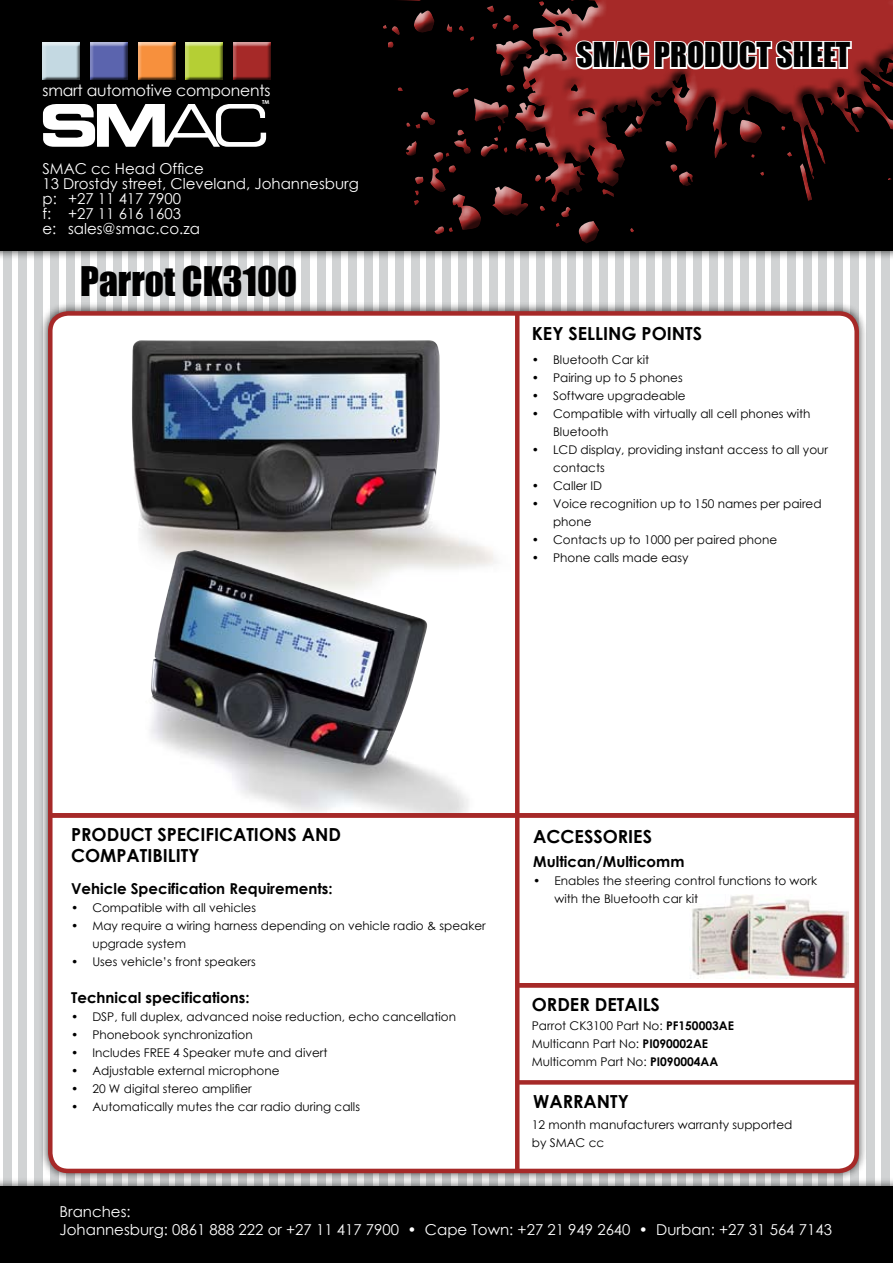
<style>
.page{position:relative;width:893px;height:1263px;background:#fff}
.page>*{position:absolute;margin:0;border:0;box-sizing:border-box;transform-origin:0 0}
.t1{font:37.5px "Impact";color:#000}
.t2{font:31.5px "Impact";color:#000}
.t3{font:700 18px/21.6px "Century Gothic";color:#000}
.t4{font:15.6px "Century Gothic";letter-spacing:-.015em;color:#fff}
.t5{font:15px/15px "Century Gothic";color:#fff}
.t6{font:700 15px "Century Gothic";color:#000}
.t7{font:12px/18px "Century Gothic";color:#000}
.t8{font:700 5.55px "Century Gothic";color:#fff}
.s1{font-weight:700}
</style>
<div class="page">
<div style="left:223px;top:251px;width:8px;height:1012px;background:#d1d3d4"></div>
<div style="left:536px;top:251px;width:9px;height:1012px;background:#d1d3d4"></div>
<div style="left:850px;top:251px;width:9px;height:1012px;background:#d1d3d4"></div>
<div style="left:66px;top:251px;width:8px;height:1012px;background:#d1d3d4"></div>
<div style="left:379px;top:251px;width:9px;height:1012px;background:#d1d3d4"></div>
<div style="left:693px;top:251px;width:9px;height:1012px;background:#d1d3d4"></div>
<div style="left:301px;top:251px;width:9px;height:1012px;background:#d1d3d4"></div>
<div style="left:615px;top:251px;width:8px;height:1012px;background:#d1d3d4"></div>
<div style="left:144px;top:251px;width:9px;height:1012px;background:#d1d3d4"></div>
<div style="left:458px;top:251px;width:8px;height:1012px;background:#d1d3d4"></div>
<div style="left:772px;top:251px;width:8px;height:1012px;background:#d1d3d4"></div>
<div style="left:238px;top:251px;width:9px;height:1012px;background:#d1d3d4"></div>
<div style="left:552px;top:251px;width:9px;height:1012px;background:#d1d3d4"></div>
<div style="left:866px;top:251px;width:8px;height:1012px;background:#d1d3d4"></div>
<div style="left:81px;top:251px;width:9px;height:1012px;background:#d1d3d4"></div>
<div style="left:395px;top:251px;width:9px;height:1012px;background:#d1d3d4"></div>
<div style="left:709px;top:251px;width:8px;height:1012px;background:#d1d3d4"></div>
<div style="left:3px;top:251px;width:9px;height:1012px;background:#d1d3d4"></div>
<div style="left:317px;top:251px;width:8px;height:1012px;background:#d1d3d4"></div>
<div style="left:630px;top:251px;width:9px;height:1012px;background:#d1d3d4"></div>
<div style="left:160px;top:251px;width:8px;height:1012px;background:#d1d3d4"></div>
<div style="left:473px;top:251px;width:9px;height:1012px;background:#d1d3d4"></div>
<div style="left:787px;top:251px;width:9px;height:1012px;background:#d1d3d4"></div>
<div style="left:254px;top:251px;width:9px;height:1012px;background:#d1d3d4"></div>
<div style="left:568px;top:251px;width:8px;height:1012px;background:#d1d3d4"></div>
<div style="left:881px;top:251px;width:9px;height:1012px;background:#d1d3d4"></div>
<div style="left:97px;top:251px;width:9px;height:1012px;background:#d1d3d4"></div>
<div style="left:411px;top:251px;width:8px;height:1012px;background:#d1d3d4"></div>
<div style="left:724px;top:251px;width:9px;height:1012px;background:#d1d3d4"></div>
<div style="left:19px;top:251px;width:8px;height:1012px;background:#d1d3d4"></div>
<div style="left:332px;top:251px;width:9px;height:1012px;background:#d1d3d4"></div>
<div style="left:646px;top:251px;width:9px;height:1012px;background:#d1d3d4"></div>
<div style="left:175px;top:251px;width:9px;height:1012px;background:#d1d3d4"></div>
<div style="left:489px;top:251px;width:9px;height:1012px;background:#d1d3d4"></div>
<div style="left:803px;top:251px;width:9px;height:1012px;background:#d1d3d4"></div>
<div style="left:270px;top:251px;width:8px;height:1012px;background:#d1d3d4"></div>
<div style="left:583px;top:251px;width:9px;height:1012px;background:#d1d3d4"></div>
<div style="left:113px;top:251px;width:8px;height:1012px;background:#d1d3d4"></div>
<div style="left:426px;top:251px;width:9px;height:1012px;background:#d1d3d4"></div>
<div style="left:740px;top:251px;width:9px;height:1012px;background:#d1d3d4"></div>
<div style="left:34px;top:251px;width:9px;height:1012px;background:#d1d3d4"></div>
<div style="left:348px;top:251px;width:9px;height:1012px;background:#d1d3d4"></div>
<div style="left:662px;top:251px;width:8px;height:1012px;background:#d1d3d4"></div>
<div style="left:191px;top:251px;width:9px;height:1012px;background:#d1d3d4"></div>
<div style="left:505px;top:251px;width:9px;height:1012px;background:#d1d3d4"></div>
<div style="left:819px;top:251px;width:8px;height:1012px;background:#d1d3d4"></div>
<div style="left:285px;top:251px;width:9px;height:1012px;background:#d1d3d4"></div>
<div style="left:599px;top:251px;width:9px;height:1012px;background:#d1d3d4"></div>
<div style="left:128px;top:251px;width:9px;height:1012px;background:#d1d3d4"></div>
<div style="left:442px;top:251px;width:9px;height:1012px;background:#d1d3d4"></div>
<div style="left:756px;top:251px;width:9px;height:1012px;background:#d1d3d4"></div>
<div style="left:50px;top:251px;width:9px;height:1012px;background:#d1d3d4"></div>
<div style="left:364px;top:251px;width:8px;height:1012px;background:#d1d3d4"></div>
<div style="left:677px;top:251px;width:9px;height:1012px;background:#d1d3d4"></div>
<div style="left:207px;top:251px;width:9px;height:1012px;background:#d1d3d4"></div>
<div style="left:521px;top:251px;width:8px;height:1012px;background:#d1d3d4"></div>
<div style="left:834px;top:251px;width:9px;height:1012px;background:#d1d3d4"></div>
<div style="left:39px;top:302px;width:835px;height:887px;background:#000;opacity:.75"></div>
<div style="left:50px;top:313px;width:807px;height:858px;background:#fff;border-radius:18px"></div>
<div style="left:48px;top:311px;width:811px;height:862px;border:4px solid #a62928;border-radius:18px"></div>
<div style="left:0;top:0;width:893px;height:267px;background:#000;opacity:.75"></div>
<div style="left:0;top:0;width:893px;height:251px;background:#000"></div>
<div style="left:0;top:1177px;width:893px;height:86px;background:#000;opacity:.75"></div>
<div style="left:0;top:1186px;width:893px;height:77px;background:#000"></div>
<svg style="left:43px;top:104px;width:223px;height:43px"></svg>
<div style="left:41px;top:41px;width:40px;height:39px;background:#000;opacity:.75"></div>
<div style="left:88px;top:41px;width:41px;height:39px;background:#000;opacity:.75"></div>
<div style="left:136px;top:41px;width:40px;height:39px;background:#000;opacity:.75"></div>
<div style="left:184px;top:41px;width:40px;height:39px;background:#000;opacity:.75"></div>
<div style="left:231px;top:41px;width:41px;height:39px;background:#000;opacity:.75"></div>
<div style="left:380px;top:0;width:513px;height:244px;background:#000;opacity:.75"></div>
<svg style="left:573px;top:6px;width:280px;height:70px;background:#ba5e5d"></svg>
<img style="left:132px;top:340px;width:388px;height:264px">
<img style="left:132px;top:550px;width:350px;height:263px">
<hr style="left:515px;top:314px;width:4px;height:856px;background:#a62928">
<hr style="left:517px;top:983px;width:340px;height:4px;background:#a62928">
<div style="left:517px;top:1080px;width:340px;height:5px;background:#a62928"></div>
<div style="left:50px;top:813px;width:807px;height:5px;background:#a62928"></div>
<img style="left:692px;top:895px;width:156px;height:83px">
<h3 class="t4" style="left:43px;top:80px;width:230px">smart automotive components</h3>
<p class="t8" style="left:262px;top:99px;width:9px">TM</p>
<p class="t5" style="left:43px;top:161px;width:318px">SMAC cc Head Office<br>13 Drostdy street, Cleveland, Johannesburg p: +27 11 417 7900<br>f: +27 11 616 1603<br>e: sales@smac.co.za</p>
<h1 class="t1" style="left:80px;top:252px;width:219px">Parrot CK3100</h1>
<h2 class="t2" style="left:576px;top:31px;width:276px">SMAC PRODUCT SHEET</h2>
<h3 class="t3" style="left:532px;top:322px;width:172px">KEY SELLING POINTS</h3>
<p class="t7" style="left:532px;top:351px;width:119px">• Bluetooth Car kit</p>
<p class="t7" style="left:532px;top:369px;width:152px">• Pairing up to 5 phones</p>
<p class="t7" style="left:532px;top:387px;width:155px">• Software upgradeable</p>
<p class="t7" style="left:553px;top:405px;width:259px;text-indent:-21px">• Compatible with virtually all cell phones with<br>Bluetooth</p>
<p class="t7" style="left:553px;top:441px;width:277px;text-indent:-21px">• LCD display, providing instant access to all your contacts</p>
<p class="t7" style="left:532px;top:477px;width:72px">• Caller ID</p>
<p class="t7" style="left:553px;top:495px;width:270px;text-indent:-21px">• Voice recognition up to 150 names per paired phone</p>
<p class="t7" style="left:532px;top:531px;width:247px">• Contacts up to 1000 per paired phone</p>
<p class="t7" style="left:532px;top:549px;width:158px">• Phone calls made easy</p>
<h3 class="t3" style="left:71px;top:823px;width:271px">PRODUCT SPECIFICATIONS AND<br>COMPATIBILITY</h3>
<p class="t6" style="left:71px;top:879px;width:263px">Vehicle Specification Requirements:</p>
<p class="t7" style="left:71px;top:899px;width:186px">• Compatible with all vehicles</p>
<p class="t7" style="left:92px;top:917px;width:395px;text-indent:-21px">• May require a wiring harness depending on vehicle radio &amp; speaker upgrade system</p>
<p class="t7" style="left:71px;top:953px;width:186px">• Uses vehicle’s front speakers</p>
<p class="t6" style="left:71px;top:988px;width:180px">Technical specifications:</p>
<p class="t7" style="left:71px;top:1007px;width:386px">• DSP, full duplex, advanced noise reduction, echo cancellation</p>
<p class="t7" style="left:71px;top:1025px;width:183px">• Phonebook synchronization</p>
<p class="t7" style="left:71px;top:1043px;width:258px">• Includes FREE 4 Speaker mute and divert</p>
<p class="t7" style="left:71px;top:1061px;width:210px">• Adjustable external microphone</p>
<p class="t7" style="left:71px;top:1079px;width:182px">• 20 W digital stereo amplifier</p>
<p class="t7" style="left:71px;top:1097px;width:290px">• Automatically mutes the car radio during calls</p>
<h3 class="t3" style="left:533px;top:825px;width:120px">ACCESSORIES</h3>
<p class="t6" style="left:533px;top:852px;width:153px">Multican/Multicomm</p>
<p class="t7" style="left:554px;top:871px;width:264px;text-indent:-21px">• Enables the steering control functions to work with the Bluetooth car kit</p>
<h3 class="t3" style="left:532px;top:993px;width:130px">ORDER DETAILS</h3>
<p class="t7" style="left:532px;top:1016px;width:204px">Parrot CK3100 Part No: <span class="s1">PF150003AE<br></span>Multicann Part No: <span class="s1">PI090002AE<br></span>Multicomm Part No: <span class="s1">PI090004AA</span></p>
<h3 class="t3" style="left:533px;top:1090px;width:97px">WARRANTY</h3>
<p class="t7" style="left:532px;top:1115px;width:262px">12 month manufacturers warranty supported by SMAC cc</p>
<p class="t5" style="left:60px;top:1202px;width:774px;line-height:18px">Branches:<br>Johannesburg: 0861 888 222 or +27 11 417 7900 • Cape Town: +27 21 949 2640 • Durban: +27 31 564 7143</p>
</div>
